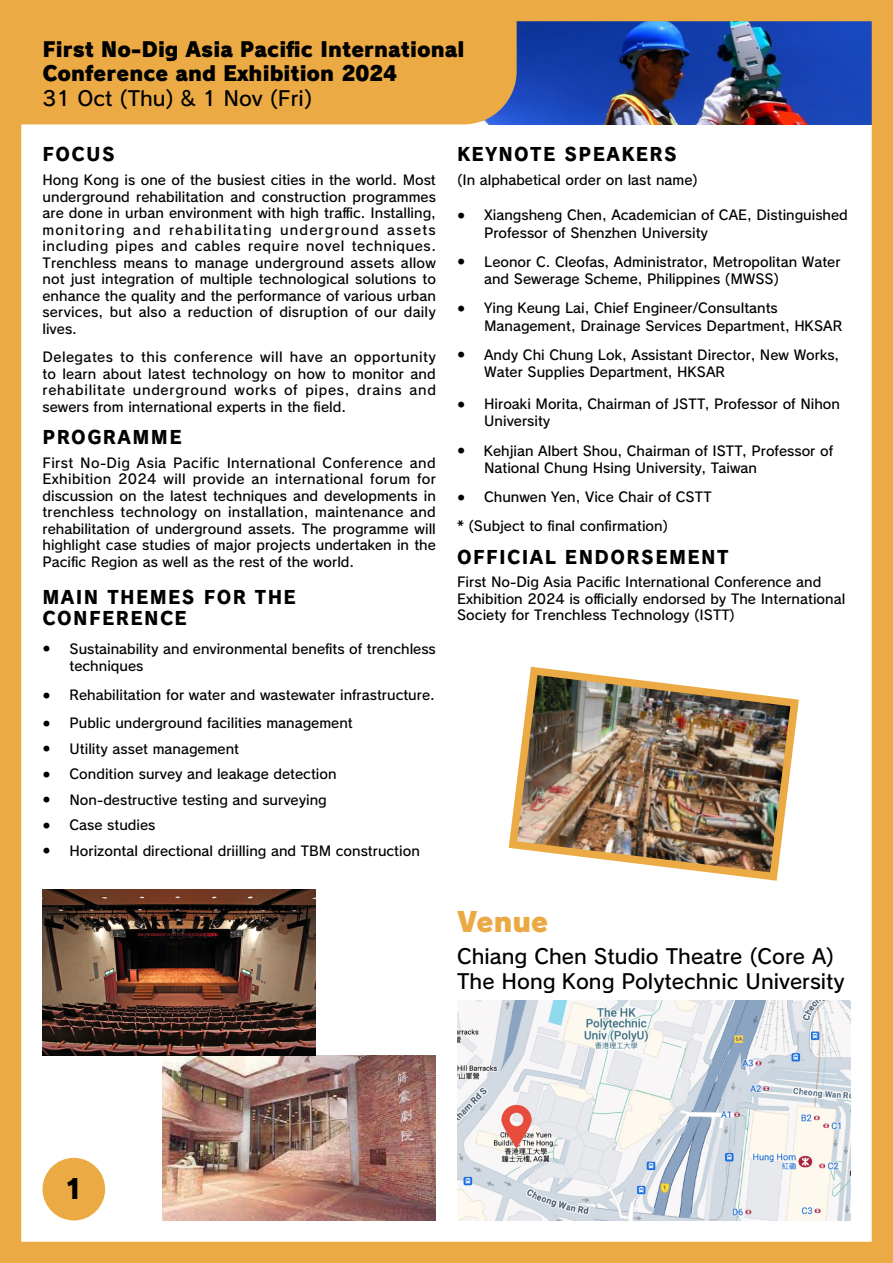
<style>
.page{position:relative;width:893px;height:1263px;background:#fff}
.page>*{position:absolute;margin:0;border:0;box-sizing:border-box;transform-origin:0 0}
.t1{font:27px "Rodin Pro UB";color:#eaa943}
.t2{font:26.85px "Rodin Pro EB";color:#000}
.t3{font:20.25px "Rodin Pro DB";color:#000}
.t4{font:20.25px/24.3px "Rodin Pro UB";color:#000}
.t5{font:18px/21.6px "Rodin Pro EB";letter-spacing:.075em;color:#000}
.t6{font:13.5px/16.5px "Rodin Pro DB";color:#000}
.s1{font-family:"Rodin Pro UB";font-size:21px}
</style>
<div class="page">
<img style="left:457px;top:1000px;width:393px;height:220px">
<img style="left:517px;top:22px;width:354px;height:102px">
<img style="left:508px;top:666px;width:291px;height:215px">
<img style="left:163px;top:1056px;width:273px;height:164px">
<img style="left:43px;top:889px;width:273px;height:167px">
<div style="left:0;top:0;width:893px;height:1263px;border:21px solid #ebaa43"></div>
<div style="left:43px;top:1158px;width:62px;height:62px;background:#ebaa43;border-radius:50%"></div>
<div style="left:0;top:18px;width:517px;height:106px;background:#ebaa43"></div>
<h3 class="t4" style="left:43px;top:36px;width:423px">First No-Dig Asia Pacific International<br>Conference and Exhibition 2024</h3>
<h3 class="t3" style="left:43px;top:85px;width:271px">31 Oct (Thu) &amp; 1 Nov (Fri)</h3>
<p class="t5" style="left:43px;top:143px;width:74px">FOCUS</p>
<p class="t6" style="left:43px;top:171px;width:395px;text-align:justify">Hong Kong is one of the busiest cities in the world. Most underground rehabilitation and construction programmes are done in urban environment with high traffic. Installing, monitoring and rehabilitating underground assets including pipes and cables require novel techniques.<br>Trenchless means to manage underground assets allow not just integration of multiple technological solutions to enhance the quality and the performance of various urban services, but also a reduction of disruption of our daily lives.</p>
<p class="t6" style="left:43px;top:348px;width:395px;text-align:justify">Delegates to this conference will have an opportunity to learn about latest technology on how to monitor and rehabilitate underground works of pipes, drains and sewers from international experts in the field.</p>
<p class="t5" style="left:43px;top:426px;width:141px">PROGRAMME</p>
<p class="t6" style="left:43px;top:454px;width:395px;text-align:justify">First No-Dig Asia Pacific International Conference and Exhibition 2024 will provide an international forum for discussion on the latest techniques and developments in trenchless technology on installation, maintenance and rehabilitation of underground assets. The programme will highlight case studies of major projects undertaken in the Pacific Region as well as the rest of the world.</p>
<p class="t5" style="left:43px;top:585px;width:255px">MAIN THEMES FOR THE<br>CONFERENCE</p>
<p class="t6" style="left:70px;top:639px;width:368px;line-height:17.2px;text-indent:-27px"><span class="s1">•</span> Sustainability and environmental benefits of trenchless techniques</p>
<p class="t6" style="left:43px;top:686px;width:394px"><span class="s1">•</span> Rehabilitation for water and wastewater infrastructure.</p>
<p class="t6" style="left:43px;top:714px;width:312px"><span class="s1">•</span> Public underground facilities management</p>
<p class="t6" style="left:43px;top:740px;width:198px"><span class="s1">•</span> Utility asset management</p>
<p class="t6" style="left:43px;top:765px;width:296px"><span class="s1">•</span> Condition survey and leakage detection</p>
<p class="t6" style="left:43px;top:791px;width:286px"><span class="s1">•</span> Non-destructive testing and surveying</p>
<p class="t6" style="left:43px;top:816px;width:115px"><span class="s1">•</span> Case studies</p>
<p class="t6" style="left:43px;top:842px;width:379px"><span class="s1">•</span> Horizontal directional driilling and TBM construction</p>
<p class="t5" style="left:457px;top:143px;width:222px">KEYNOTE SPEAKERS</p>
<p class="t6" style="left:457px;top:171px;width:242px">(In alphabetical order on last name)</p>
<p class="t6" style="left:484px;top:206px;width:365px;line-height:17.2px;text-indent:-27px"><span class="s1">•</span> Xiangsheng Chen, Academician of CAE, Distinguished<br>Professor of Shenzhen University</p>
<p class="t6" style="left:484px;top:253px;width:358px;line-height:17.2px;text-indent:-27px"><span class="s1">•</span> Leonor C. Cleofas, Administrator, Metropolitan Water and Sewerage Scheme, Philippines (MWSS)</p>
<p class="t6" style="left:484px;top:299px;width:360px;line-height:17.2px;text-indent:-27px"><span class="s1">•</span> Ying Keung Lai, Chief Engineer/Consultants<br>Management, Drainage Services Department, HKSAR</p>
<p class="t6" style="left:484px;top:346px;width:357px;line-height:17.2px;text-indent:-27px"><span class="s1">•</span> Andy Chi Chung Lok, Assistant Director, New Works,<br>Water Supplies Department, HKSAR</p>
<p class="t6" style="left:484px;top:395px;width:357px;line-height:17.2px;text-indent:-27px"><span class="s1">•</span> Hiroaki Morita, Chairman of JSTT, Professor of Nihon<br>University</p>
<p class="t6" style="left:484px;top:441px;width:350px;line-height:17.2px;text-indent:-27px"><span class="s1">•</span> Kehjian Albert Shou, Chairman of ISTT, Professor of<br>National Chung Hsing University, Taiwan</p>
<p class="t6" style="left:457px;top:488px;width:256px"><span class="s1">•</span> Chunwen Yen, Vice Chair of CSTT</p>
<p class="t6" style="left:457px;top:517px;width:212px">* (Subject to final confirmation)</p>
<p class="t5" style="left:457px;top:545px;width:273px">OFFICIAL ENDORSEMENT</p>
<p class="t6" style="left:457px;top:573px;width:390px">First No-Dig Asia Pacific International Conference and<br>Exhibition 2024 is officially endorsed by The International<br>Society for Trenchless Technology (ISTT)</p>
<p class="t1" style="left:457px;top:902px;width:93px">Venue</p>
<p class="t3" style="left:457px;top:943px;width:379px">Chiang Chen Studio Theatre (Core A)</p>
<p class="t3" style="left:457px;top:968px;width:389px">The Hong Kong Polytechnic University</p>
<h2 class="t2" style="left:65px;top:1170px;width:20px">1</h2>
</div>
